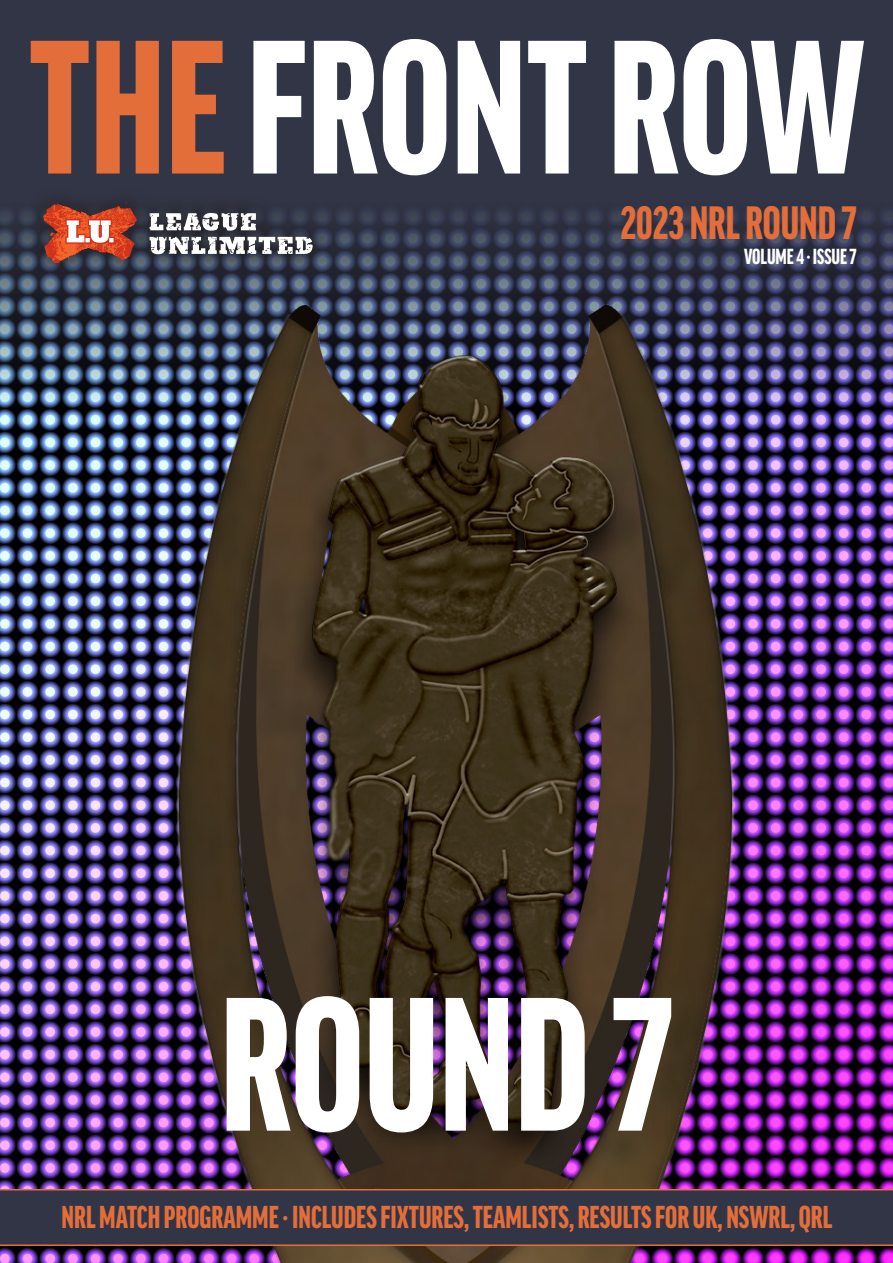
<style>
.page{position:relative;width:893px;height:1263px;background:#fff}
.page>*{position:absolute;margin:0;border:0;box-sizing:border-box;transform-origin:0 0}
.t1{font:900 extra-condensed 183px "Good Pro";color:#fff}
.t2{font:900 extra-condensed 45px "Good Pro";color:#e36e3a}
.t3{font:900 extra-condensed 30.45px "Good Pro";color:#e36e3a}
.t4{font:900 extra-condensed 21px "Good Pro";color:#fff}
.s1{color:#e36e3a}
.s2{font-weight:700;font-stretch:condensed}
</style>
<div class="page">
<img style="left:0;top:415px;width:893px;height:848px">
<svg style="left:0;top:0;width:893px;height:415px;background:#35394e"></svg>
<div style="left:25px;top:185px;width:306px;height:97px;background:#231f20;opacity:.75"></div>
<svg style="left:43px;top:202px;width:94px;height:62px;background:#a55545"></svg>
<svg style="left:150px;top:213px;width:106px;height:18px"></svg>
<svg style="left:150px;top:237px;width:163px;height:17px"></svg>
<img style="left:176px;top:305px;width:558px;height:958px">
<svg style="left:0;top:1189px;width:893px;height:57px;background:#3b3745"></svg>
<p class="t1" style="left:29px;top:7px;width:837px"><span class="s1">THE</span>FRONT ROW</p>
<p class="t2" style="left:620px;top:198px;width:238px">2023 NRL ROUND 7</p>
<p class="t4" style="left:744px;top:245px;width:114px">VOLUME 4 · ISSUE 7</p>
<p class="t1" style="left:220px;top:964px;width:454px">ROUND 7</p>
<p class="t3" style="left:62px;top:1200px;width:772px">NRL MATCH PROGRAMME <span class="s2">·</span> INCLUDES FIXTURES, TEAMLISTS, RESULTS FOR UK, NSWRL, QRL</p>
</div>
